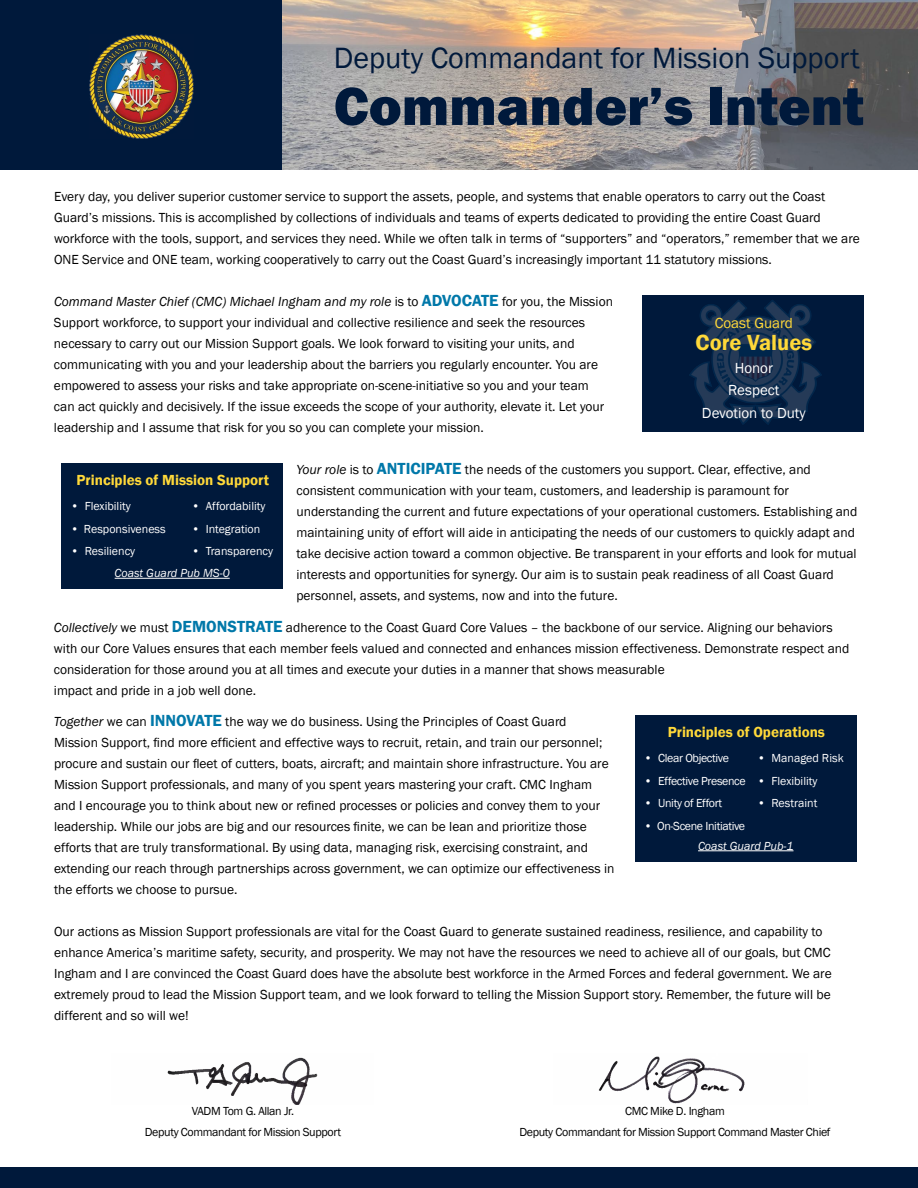
<style>
.page{position:relative;width:918px;height:1188px;background:#fff}
.page>*{position:absolute;margin:0;border:0;box-sizing:border-box;transform-origin:0 0}
.t1{font:800 55.5px "Franklin Gothic";color:#00193b}
.t2{font:30.15px "Franklin Gothic";color:#00193b}
.t3{font:600 22.5px "Franklin Gothic";color:#ffd939}
.t4{font:600 15px "Franklin Gothic";color:#ffd939}
.t5{font:15px/22.5px "Franklin Gothic";color:#fff;text-align:center}
.t6{font:15px "Franklin Gothic";color:#ffd939}
.t7{font:13.5px/21px "Franklin Gothic";color:#000}
.t8{font:12px/21px "Franklin Gothic";letter-spacing:-.03em;color:#000;text-align:center}
.t9{font:12px "Franklin Gothic";color:#fff}
.t10{font:12px "Franklin Gothic";letter-spacing:-.03em;color:#fff}
.t11{font:italic 12px "Franklin Gothic";color:#fff}
.s1{font-style:italic}
.s2{font-weight:600;font-size:16.5px;color:#0078a9}
</style>
<div class="page">
<div style="left:0;top:1167px;width:918px;height:21px;background:#00193b"></div>
<img style="left:282px;top:0;width:636px;height:170px">
<div style="left:0;top:0;width:282px;height:170px;background:#00193b"></div>
<img style="left:90px;top:34px;width:103px;height:104px">
<div style="left:643px;top:296px;width:221px;height:136px;background:#00193b"></div>
<img style="left:689px;top:300px;width:133px;height:125px">
<div style="left:62px;top:464px;width:221px;height:126px;background:#00193b"></div>
<hr style="left:115px;top:578px;width:115px;height:1px;background:#fff">
<div style="left:635px;top:716px;width:221px;height:146px;background:#00193b"></div>
<hr style="left:698px;top:851px;width:96px;height:1px;background:#fff">
<img style="left:167px;top:1057px;width:151px;height:48px">
<img style="left:598px;top:1056px;width:147px;height:48px">
<h2 class="t2" style="left:334px;top:39px;width:527px">Deputy Commandant for Mission Support</h2>
<h1 class="t1" style="left:334px;top:70px;width:532px">Commander’s Intent</h1>
<p class="t7" style="left:54px;top:186px;width:807px">Every day, you deliver superior customer service to support the assets, people, and systems that enable operators to carry out the Coast Guard’s missions. This is accomplished by collections of individuals and teams of experts dedicated to providing the entire Coast Guard workforce with the tools, support, and services they need. While we often talk in terms of “supporters” and “operators,” remember that we are ONE Service and ONE team, working cooperatively to carry out the Coast Guard’s increasingly important 11 statutory missions.</p>
<p class="t7" style="left:54px;top:291px;width:561px"><span class="s1">Command Master Chief (CMC) Michael Ingham and my role</span> is to <span class="s2">ADVOCATE</span> for you, the Mission Support workforce, to support your individual and collective resilience and seek the resources necessary to carry out our Mission Support goals. We look forward to visiting your units, and communicating with you and your leadership about the barriers you regularly encounter. You are empowered to assess your risks and take appropriate on-scene-initiative so you and your team<br>can act quickly and decisively. If the issue exceeds the scope of your authority, elevate it. Let your leadership and I assume that risk for you so you can complete your mission.</p>
<p class="t7" style="left:296px;top:459px;width:563px"><span class="s1">Your role</span> is to <span class="s2">ANTICIPATE</span> the needs of the customers you support. Clear, effective, and consistent communication with your team, customers, and leadership is paramount for understanding the current and future expectations of your operational customers. Establishing and maintaining unity of effort will aide in anticipating the needs of our customers to quickly adapt and take decisive action toward a common objective. Be transparent in your efforts and look for mutual interests and opportunities for synergy. Our aim is to sustain peak readiness of all Coast Guard personnel, assets, and systems, now and into the future.</p>
<p class="t7" style="left:54px;top:617px;width:797px"><span class="s1">Collectively</span> we must <span class="s2">DEMONSTRATE</span> adherence to the Coast Guard Core Values – the backbone of our service. Aligning our behaviors with our Core Values ensures that each member feels valued and connected and enhances mission effectiveness. Demonstrate respect and consideration for those around you at all times and execute your duties in a manner that shows measurable<br>impact and pride in a job well done.</p>
<p class="t7" style="left:54px;top:711px;width:562px"><span class="s1">Together</span> we can <span class="s2">INNOVATE</span> the way we do business. Using the Principles of Coast Guard<br>Mission Support, find more efficient and effective ways to recruit, retain, and train our personnel; procure and sustain our fleet of cutters, boats, aircraft; and maintain shore infrastructure. You are Mission Support professionals, and many of you spent years mastering your craft. CMC Ingham and I encourage you to think about new or refined processes or policies and convey them to your leadership. While our jobs are big and our resources finite, we can be lean and prioritize those efforts that are truly transformational. By using data, managing risk, exercising constraint, and extending our reach through partnerships across government, we can optimize our effectiveness in the efforts we choose to pursue.</p>
<p class="t7" style="left:54px;top:921px;width:779px">Our actions as Mission Support professionals are vital for the Coast Guard to generate sustained readiness, resilience, and capability to enhance America’s maritime safety, security, and prosperity. We may not have the resources we need to achieve all of our goals, but CMC Ingham and I are convinced the Coast Guard does have the absolute best workforce in the Armed Forces and federal government. We are extremely proud to lead the Mission Support team, and we look forward to telling the Mission Support story. Remember, the future will be different and so will we!</p>
<p class="t6" style="left:715px;top:313px;width:80px">Coast Guard</p>
<h3 class="t3" style="left:696px;top:329px;width:118px">Core Values</h3>
<p class="t5" style="left:702px;top:357px;width:105px">Honor<br>Respect<br>Devotion to Duty</p>
<p class="t4" style="left:77px;top:471px;width:194px">Principles of Mission Support</p>
<p class="t9" style="left:192px;top:499px;width:75px">• Affordability</p>
<p class="t9" style="left:192px;top:521px;width:70px">• Integration</p>
<p class="t9" style="left:192px;top:544px;width:83px">• Transparency</p>
<p class="t9" style="left:71px;top:499px;width:62px">• Flexibility</p>
<p class="t9" style="left:71px;top:521px;width:97px">• Responsiveness</p>
<p class="t9" style="left:71px;top:544px;width:66px">• Resiliency</p>
<p class="t11" style="left:115px;top:566px;width:117px">Coast Guard Pub MS-0</p>
<p class="t4" style="left:668px;top:723px;width:159px">Principles of Operations</p>
<p class="t9" style="left:757px;top:751px;width:88px">• Managed Risk</p>
<p class="t9" style="left:757px;top:773px;width:62px">• Flexibility</p>
<p class="t9" style="left:757px;top:796px;width:61px">• Restraint</p>
<p class="t10" style="left:644px;top:751px;width:86px">• Clear Objective</p>
<p class="t10" style="left:644px;top:773px;width:103px">• Effective Presence</p>
<p class="t10" style="left:644px;top:796px;width:80px">• Unity of Effort</p>
<p class="t10" style="left:644px;top:818px;width:102px">• On-Scene Initiative</p>
<p class="t11" style="left:698px;top:838px;width:97px">Coast Guard Pub-1</p>
<p class="t8" style="left:145px;top:1100px;width:198px">VADM Tom G. Allan Jr.<br>Deputy Commandant for Mission Support</p>
<p class="t8" style="left:519px;top:1100px;width:313px">CMC Mike D. Ingham<br>Deputy Commandant for Mission Support Command Master Chief</p>
</div>
